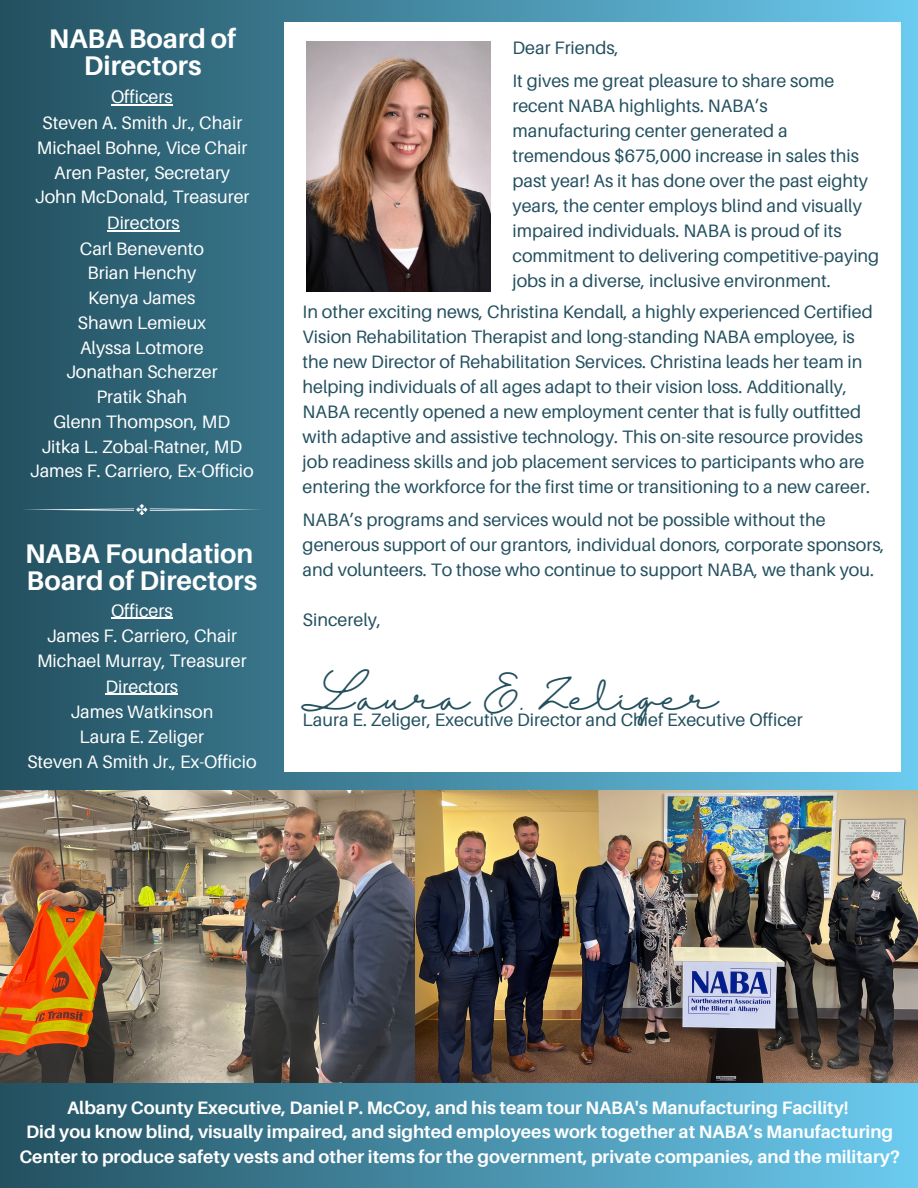
<style>
.page{position:relative;width:918px;height:1188px;background:#fff}
.page>*{position:absolute;margin:0;border:0;box-sizing:border-box;transform-origin:0 0}
.t1{font:33.9px "Halimun";color:#23505f}
.t2{font:700 27px/27px "Aileron";color:#fff;text-align:center}
.t3{font:18px/25px "Aileron";color:#23505f}
.t4{font:18px "Aileron";color:#fff}
.t5{font:700 18px/24.8px "Aileron";color:#fff;text-align:center}
</style>
<div class="page">
<div style="left:0;top:0;width:918px;height:1188px;background:linear-gradient(to right,#23505f,#6fcbee)"></div>
<div style="left:284px;top:23px;width:617px;height:749px;background:#fff"></div>
<svg style="left:21px;top:504px;width:241px;height:11px;background:#437383"></svg>
<img style="left:307px;top:42px;width:183px;height:249px">
<hr style="left:107px;top:230px;width:73px;height:1px;background:#fff">
<hr style="left:111px;top:105px;width:62px;height:1px;background:#fff">
<hr style="left:111px;top:618px;width:62px;height:1px;background:#fff">
<hr style="left:105px;top:694px;width:73px;height:1px;background:#fff">
<img style="left:414px;top:790px;width:504px;height:292px">
<img style="left:0;top:790px;width:414px;height:292px">
<p class="t2" style="left:49px;top:24px;width:189px">NABA Board of<br>Directors</p>
<p class="t4" style="left:111px;top:86px;width:63px">Officers</p>
<p class="t4" style="left:42px;top:112px;width:202px">Steven A. Smith Jr., Chair</p>
<p class="t4" style="left:37px;top:136px;width:212px">Michael Bohne, Vice Chair</p>
<p class="t4" style="left:54px;top:161px;width:177px">Aren Paster, Secretary</p>
<p class="t4" style="left:35px;top:186px;width:216px">John McDonald, Treasurer</p>
<p class="t4" style="left:107px;top:211px;width:74px">Directors</p>
<p class="t4" style="left:80px;top:237px;width:126px">Carl Benevento</p>
<p class="t4" style="left:87px;top:262px;width:110px">Brian Henchy</p>
<p class="t4" style="left:88px;top:287px;width:109px">Kenya James</p>
<p class="t4" style="left:78px;top:311px;width:130px">Shawn Lemieux</p>
<p class="t4" style="left:80px;top:336px;width:125px">Alyssa Lotmore</p>
<p class="t4" style="left:66px;top:361px;width:153px">Jonathan Scherzer</p>
<p class="t4" style="left:96px;top:386px;width:92px">Pratik Shah</p>
<p class="t4" style="left:54px;top:410px;width:178px">Glenn Thompson, MD</p>
<p class="t4" style="left:41px;top:435px;width:202px">Jitka L. Zobal-Ratner, MD</p>
<p class="t4" style="left:30px;top:460px;width:225px">James F. Carriero, Ex-Officio</p>
<p class="t2" style="left:25px;top:540px;width:230px">NABA Foundation</p>
<p class="t2" style="left:27px;top:567px;width:232px">Board of Directors</p>
<p class="t4" style="left:47px;top:625px;width:192px">James F. Carriero, Chair</p>
<p class="t4" style="left:37px;top:650px;width:211px">Michael Murray, Treasurer</p>
<p class="t4" style="left:111px;top:599px;width:63px">Officers</p>
<p class="t4" style="left:105px;top:675px;width:74px">Directors</p>
<p class="t4" style="left:70px;top:701px;width:144px">James Watkinson</p>
<p class="t4" style="left:80px;top:726px;width:126px">Laura E. Zeliger</p>
<p class="t4" style="left:27px;top:750px;width:231px">Steven A Smith Jr., Ex-Officio</p>
<p class="t3" style="left:513px;top:35px;width:108px">Dear Friends,</p>
<p class="t3" style="left:513px;top:68px;width:368px">It gives me great pleasure to share some recent NABA highlights. NABA’s manufacturing center generated a tremendous $675,000 increase in sales this past year! As it has done over the past eighty years, the center employs blind and visually impaired individuals. NABA is proud of its commitment to delivering competitive-paying jobs in a diverse, inclusive environment.</p>
<p class="t3" style="left:303px;top:299px;width:572px">In other exciting news, Christina Kendall, a highly experienced Certified Vision Rehabilitation Therapist and long-standing NABA employee, is the new Director of Rehabilitation Services. Christina leads her team in helping individuals of all ages adapt to their vision loss. Additionally, NABA recently opened a new employment center that is fully outfitted with adaptive and assistive technology. This on-site resource provides job readiness skills and job placement services to participants who are entering the workforce for the first time or transitioning to a new career.</p>
<p class="t3" style="left:303px;top:507px;width:583px">NABA’s programs and services would not be possible without the generous support of our grantors, individual donors, corporate sponsors, and volunteers. To those who continue to support NABA, we thank you.</p>
<p class="t3" style="left:303px;top:607px;width:80px">Sincerely,</p>
<p class="t1" style="left:301px;top:678px;width:419px">Laura E. Zeliger</p>
<p class="t3" style="left:303px;top:707px;width:502px">Laura E. Zeliger, Executive Director and Chief Executive Officer</p>
<p class="t5" style="left:67px;top:1094px;width:783px">Albany County Executive, Daniel P. McCoy, and his team tour NABA's Manufacturing Facility!</p>
<p class="t5" style="left:19px;top:1119px;width:882px">Did you know blind, visually impaired, and sighted employees work together at NABA’s Manufacturing<br>Center to produce safety vests and other items for the government, private companies, and the military?</p>
</div>
